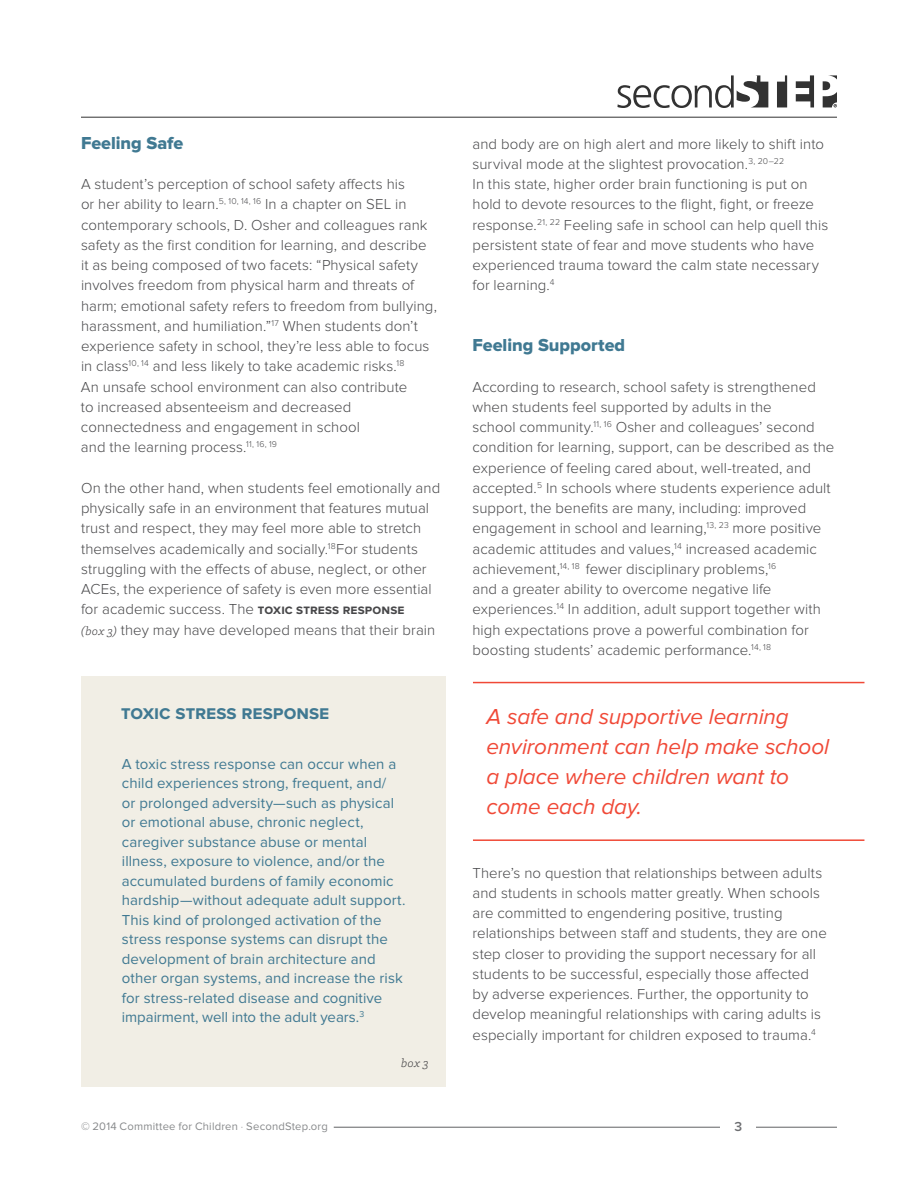
<style>
.page{position:relative;width:918px;height:1188px;background:#fff}
.page>*{position:absolute;margin:0;border:0;box-sizing:border-box;transform-origin:0 0}
.t1{font:italic 22.5px/30px "Proxima Nova";letter-spacing:-.005em;color:#f04937}
.t2{font:700 19.5px "Proxima Nova";color:#407992}
.t3{font:18px "Proxima Nova Extrabld";color:#407992}
.t4{font:300 15px/20.2px "Proxima Nova";letter-spacing:.005em;color:#48484a}
.t5{font:15px/19.5px "Proxima Nova";letter-spacing:.005em;color:#407992}
.t6{font:600 13.5px "Proxima Nova";color:#6d6e71}
.t7{font:italic 200 12px "Capita";color:#414042}
.t8{font:11.25px "Proxima Nova";letter-spacing:.02em;color:#888a8c}
.s1{font-weight:700;font-size:13.5px}
.s2{font-family:"Capita";font-weight:200;font-style:italic;font-size:12px;color:#414042}
.s3{font-weight:300}
</style>
<div class="page">
<hr style="left:81px;top:117px;width:756px;height:1px;background:#323232">
<svg style="left:617px;top:75px;width:220px;height:33px"></svg>
<hr style="left:334px;top:1127px;width:503px;height:1px;background:#616264">
<div style="left:721px;top:1095px;width:35px;height:62px;background:#fff"></div>
<div style="left:81px;top:676px;width:364px;height:411px;background:#f1eee5"></div>
<hr style="left:473px;top:682px;width:391px;height:1px;background:#f04937">
<hr style="left:473px;top:839px;width:391px;height:2px;background:#f04937">
<p class="t3" style="left:81px;top:132px;width:104px">Feeling Safe</p>
<p class="t4" style="left:81px;top:174px;width:358px">A student’s perception of school safety affects his<br>or her ability to learn.<sup>5,</sup> <sup>10,</sup> <sup>14,</sup> <sup>16</sup> In a chapter on SEL in contemporary schools, D. Osher and colleagues rank safety as the first condition for learning, and describe it as being composed of two facets: “Physical safety involves freedom from physical harm and threats of harm; emotional safety refers to freedom from bullying, harassment, and humiliation.”<sup>17</sup> When students don’t experience safety in school, they’re less able to focus in class<sup>10,</sup> <sup>14</sup> and less likely to take academic risks.<sup>18<br></sup>An unsafe school environment can also contribute<br>to increased absenteeism and decreased connectedness and engagement in school<br>and the learning process.<sup>11,</sup> <sup>16,</sup> <sup>19</sup></p>
<p class="t4" style="left:81px;top:478px;width:361px">On the other hand, when students feel emotionally and physically safe in an environment that features mutual trust and respect, they may feel more able to stretch themselves academically and socially.<sup>18</sup>For students struggling with the effects of abuse, neglect, or other ACEs, the experience of safety is even more essential for academic success. The <span class="s1">toxic stress response<br></span><span class="s2">(box 3)</span> they may have developed means that their brain</p>
<h2 class="t2" style="left:121px;top:702px;width:207px">Toxic Stress Response</h2>
<p class="t5" style="left:122px;top:754px;width:285px">A toxic stress response can occur when a child experiences strong, frequent, and/<br>or prolonged adversity—such as physical or emotional abuse, chronic neglect, caregiver substance abuse or mental illness, exposure to violence, and/or the accumulated burdens of family economic hardship—without adequate adult support.<br>This kind of prolonged activation of the stress response systems can disrupt the development of brain architecture and other organ systems, and increase the risk for stress-related disease and cognitive impairment, well into the adult years.<sup>3</sup></p>
<p class="t7" style="left:401px;top:1054px;width:29px">box 3</p>
<p class="t4" style="left:472px;top:134px;width:357px">and body are on high alert and more likely to shift into survival mode at the slightest provocation.<sup>3,</sup> <sup>20–22<br></sup>In this state, higher order brain functioning is put on hold to devote resources to the flight, fight, or freeze response.<sup>21,</sup> <sup>22</sup> Feeling safe in school can help quell this persistent state of fear and move students who have experienced trauma toward the calm state necessary for learning.<sup>4</sup></p>
<p class="t3" style="left:472px;top:335px;width:154px">Feeling Supported</p>
<p class="t4" style="left:472px;top:377px;width:363px">According to research, school safety is strengthened when students feel supported by adults in the<br>school community.<sup>11,</sup> <sup>16</sup> Osher and colleagues’ second condition for learning, support, can be described as the experience of feeling cared about, well-treated, and accepted.<sup>5</sup> In schools where students experience adult support, the benefits are many, including: improved engagement in school and learning,<sup>13,</sup> <sup>23</sup> more positive academic attitudes and values,<sup>14</sup> increased academic achievement,<sup>14,</sup> <sup>18</sup> fewer disciplinary problems,<sup>16<br></sup>and a greater ability to overcome negative life experiences.<sup>14</sup> In addition, adult support together with high expectations prove a powerful combination for boosting students’ academic performance.<sup>14,</sup> <sup>18</sup></p>
<h1 class="t1" style="left:486px;top:702px;width:344px">A safe and supportive learning environment can help make school a place where children want to come each day.</h1>
<p class="t4" style="left:472px;top:863px;width:356px">There’s no question that relationships between adults and students in schools matter greatly. When schools are committed to engendering positive, trusting relationships between staff and students, they are one step closer to providing the support necessary for all students to be successful, especially those affected by adverse experiences. Further, the opportunity to develop meaningful relationships with caring adults is especially important for children exposed to trauma.<sup>4</sup></p>
<p class="t8" style="left:81px;top:1120px;width:248px">© 2014 Committee for Children <span class="s3">∙</span> SecondStep.org</p>
<p class="t6" style="left:735px;top:1119px;width:9px">3</p>
</div>
